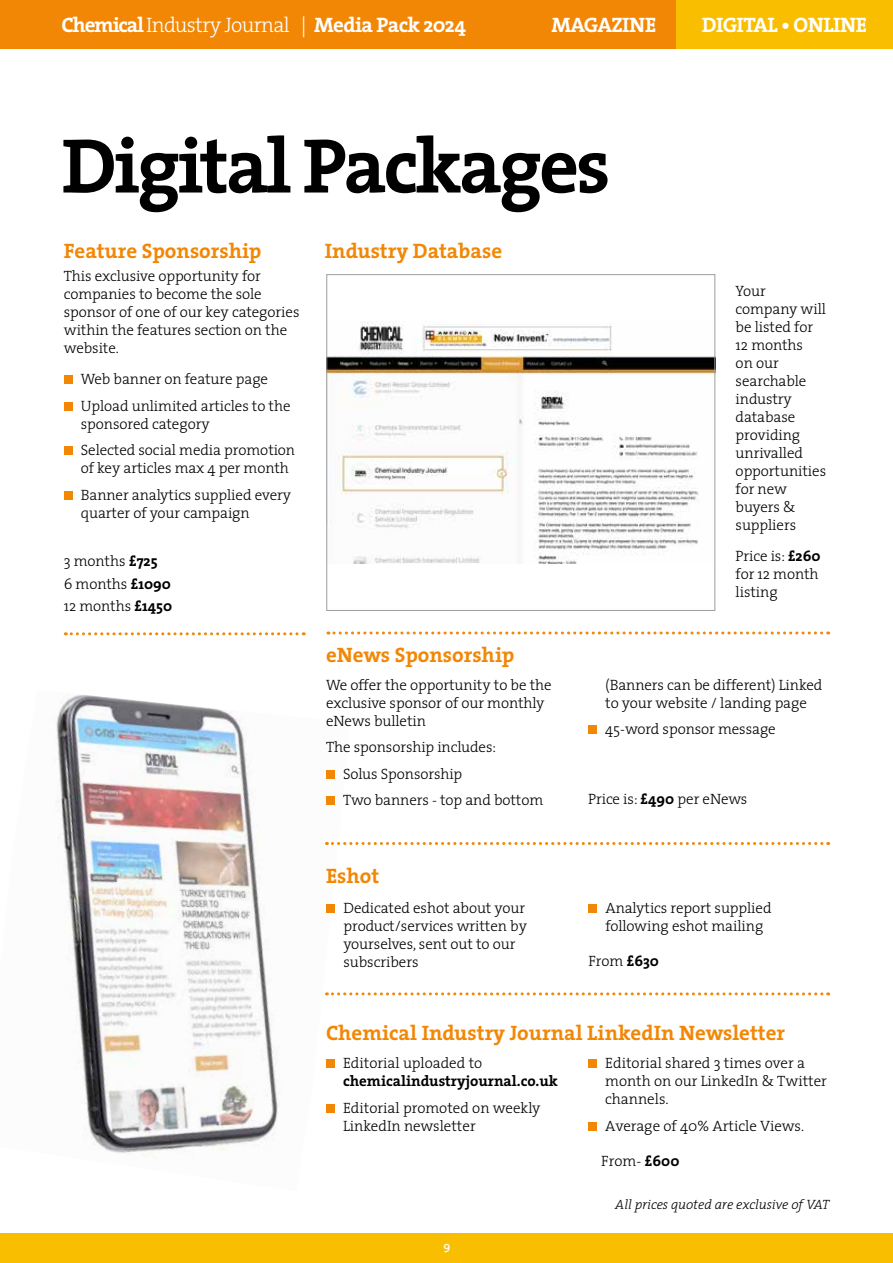
<style>
.page{position:relative;width:893px;height:1263px;background:#fff}
.page>*{position:absolute;margin:0;border:0;box-sizing:border-box;transform-origin:0 0}
.t1{font:700 78px "The Serif";letter-spacing:-.04em;color:#000}
.t2{font:700 21px "The Serif";color:#f28705}
.t3{font:700 21px "The Serif";letter-spacing:-.03em;color:#fff}
.t4{font:300 15px/18px "The Serif";letter-spacing:-.005em;color:#000}
.t5{font:700 15px "The Serif";color:#000}
.t6{font:italic 300 13.5px "The Serif";letter-spacing:-.005em;color:#000}
.t7{font:600 12px "The Serif";color:#fff}
.s1{font-weight:300}
.s2{font-weight:700}
</style>
<div class="page">
<div style="left:0;top:1233px;width:893px;height:30px;background:#f9be00"></div>
<div style="left:0;top:0;width:893px;height:49px;background:#f28705"></div>
<div style="left:676px;top:0;width:217px;height:49px;background:#f9be00"></div>
<img style="left:54px;top:694px;width:297px;height:464px">
<div style="left:64px;top:375px;width:8px;height:9px;background:#f28705"></div>
<div style="left:64px;top:402px;width:8px;height:8px;background:#f28705"></div>
<div style="left:64px;top:446px;width:8px;height:9px;background:#f28705"></div>
<div style="left:64px;top:491px;width:8px;height:8px;background:#f28705"></div>
<div style="left:326px;top:770px;width:8px;height:9px;background:#f28705"></div>
<div style="left:326px;top:797px;width:8px;height:8px;background:#f28705"></div>
<div style="left:588px;top:726px;width:9px;height:8px;background:#f28705"></div>
<div style="left:326px;top:904px;width:9px;height:9px;background:#f28705"></div>
<div style="left:588px;top:904px;width:9px;height:9px;background:#f28705"></div>
<div style="left:326px;top:1060px;width:8px;height:8px;background:#f28705"></div>
<div style="left:326px;top:1104px;width:8px;height:9px;background:#f28705"></div>
<div style="left:588px;top:1060px;width:9px;height:8px;background:#f28705"></div>
<div style="left:588px;top:1122px;width:9px;height:9px;background:#f28705"></div>
<svg style="left:65px;top:632px;width:239px;height:3px"></svg>
<svg style="left:328px;top:631px;width:501px;height:3px"></svg>
<svg style="left:326px;top:842px;width:503px;height:3px"></svg>
<svg style="left:326px;top:992px;width:503px;height:3px"></svg>
<img style="left:328px;top:322px;width:385px;height:241px">
<div style="left:326px;top:274px;width:389px;height:337px;border:1px solid #9d9d9c"></div>
<h2 class="t3" style="left:62px;top:8px;width:406px">Chemical <span class="s1">Industry Journal |</span> Media Pack 2024</h2>
<h2 class="t3" style="left:551px;top:8px;width:106px">MAGAZINE</h2>
<h2 class="t3" style="left:702px;top:8px;width:167px">DIGITAL • ONLINE</h2>
<h1 class="t1" style="left:62px;top:101px;width:550px">Digital Packages</h1>
<h2 class="t2" style="left:64px;top:233px;width:199px">Feature Sponsorship</h2>
<p class="t4" style="left:64px;top:267px;width:237px">This exclusive opportunity for companies to become the sole sponsor of one of our key categories within the features section on the website.</p>
<p class="t4" style="left:81px;top:365px;width:211px;line-height:26.5px">Web banner on feature page<br>Upload unlimited articles to the</p>
<p class="t4" style="left:81px;top:410px;width:216px;line-height:26.5px">sponsored category<br>Selected social media promotion</p>
<p class="t4" style="left:81px;top:454px;width:212px;line-height:26.5px">of key articles max 4 per month<br>Banner analytics supplied every</p>
<p class="t4" style="left:81px;top:503px;width:170px">quarter of your campaign</p>
<p class="t4" style="left:64px;top:550px;width:110px;line-height:22.2px">3 months <span class="s2">£725<br></span>6 months <span class="s2">£1090<br></span>12 months <span class="s2">£1450</span></p>
<h2 class="t2" style="left:325px;top:233px;width:179px">Industry Database</h2>
<h2 class="t2" style="left:326px;top:637px;width:190px">eNews Sponsorship</h2>
<p class="t4" style="left:326px;top:675px;width:227px">We offer the opportunity to be the exclusive sponsor of our monthly eNews bulletin</p>
<p class="t4" style="left:343px;top:733px;width:202px;line-height:26.5px;text-indent:-17px">The sponsorship includes:<br>Solus Sponsorship<br>Two banners - top and bottom</p>
<p class="t4" style="left:736px;top:281px;width:92px">Your company will be listed for<br>12 months<br>on our searchable industry database providing unrivalled opportunities for new buyers &amp; suppliers</p>
<p class="t4" style="left:736px;top:546px;width:87px">Price is: <span class="s2">£260 </span>for 12 month listing</p>
<p class="t4" style="left:605px;top:675px;width:219px">(Banners can be different) Linked to your website / landing page</p>
<p class="t4" style="left:605px;top:719px;width:172px">45-word sponsor message</p>
<p class="t4" style="left:588px;top:789px;width:161px">Price is: <span class="s2">£490</span> per eNews</p>
<h2 class="t2" style="left:326px;top:858px;width:55px">Eshot</h2>
<p class="t4" style="left:343px;top:898px;width:185px">Dedicated eshot about your product/services written by yourselves, sent out to our subscribers</p>
<p class="t4" style="left:605px;top:898px;width:168px">Analytics report supplied following eshot mailing</p>
<p class="t4" style="left:588px;top:951px;width:72px">From <span class="s2">£630</span></p>
<h2 class="t2" style="left:326px;top:1015px;width:461px">Chemical Industry Journal LinkedIn Newsletter</h2>
<p class="t4" style="left:343px;top:1053px;width:141px">Editorial uploaded to</p>
<p class="t5" style="left:343px;top:1068px;width:216px">chemicalindustryjournal.co.uk</p>
<p class="t4" style="left:343px;top:1098px;width:199px">Editorial promoted on weekly<br>LinkedIn newsletter</p>
<p class="t7" style="left:443px;top:1236px;width:8px">9</p>
<p class="t4" style="left:605px;top:1053px;width:223px">Editorial shared 3 times over a month on our LinkedIn &amp; Twitter channels.</p>
<p class="t4" style="left:605px;top:1116px;width:200px">Average of 40% Article Views.</p>
<p class="t4" style="left:601px;top:1151px;width:80px">From- <span class="s2">£600</span></p>
<p class="t6" style="left:615px;top:1193px;width:215px">All prices quoted are exclusive of VAT</p>
</div>
